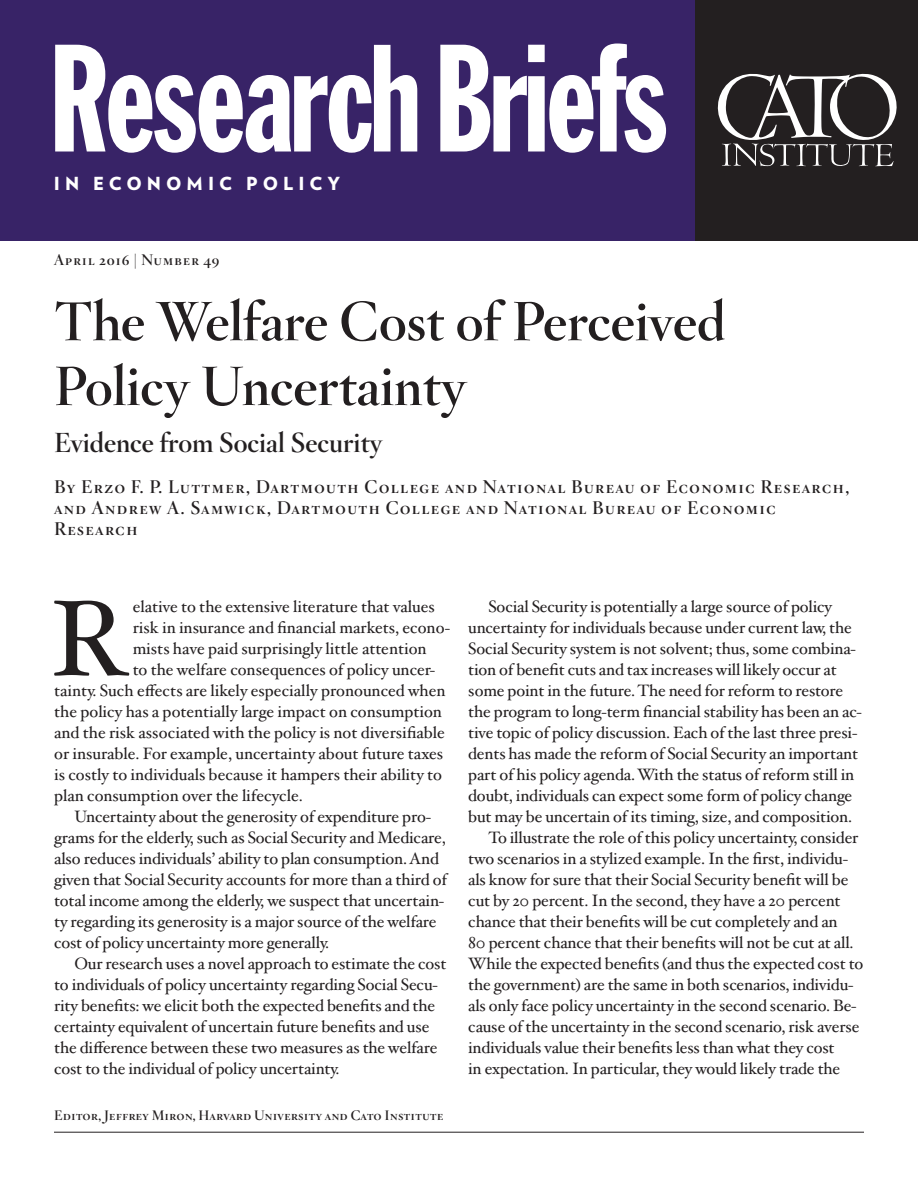
<style>
.page{position:relative;width:918px;height:1188px;background:#fff}
.page>*{position:absolute;margin:0;border:0;box-sizing:border-box;transform-origin:0 0}
.t1{font:150px "Franklin Gothic Extra Cond";letter-spacing:-.015em;color:#fff;scale:.95 1}
.Drop_cap_paragraph{font:107.85px "Hoefler Txt";color:#231f20}
.Book_Title{font:700 54px/64.8px "Hoefler Titling";letter-spacing:-.02em;color:#231f20}
.BookSubtitle{font:700 27px "Hoefler Titling";color:#231f20}
.Author{font:700 18px/21px "Hoefler Titling";letter-spacing:.05em;color:#231f20}
.t2{font:900 18px "Verlag";letter-spacing:.28em;color:#fff}
.Drop_cap_paragraph-2{font:16.5px/21px "Hoefler Txt";letter-spacing:-.01em;color:#231f20}
.t3{font:700 15px "Hoefler Titling";letter-spacing:.05em;color:#231f20}
.t4{font:700 13.5px "Hoefler Titling";color:#231f20}
</style>
<div class="page">
<div style="left:0;top:0;width:918px;height:240px;background:#382367"></div>
<div style="left:696px;top:0;width:222px;height:240px;background:#231f20"></div>
<svg style="left:718px;top:74px;width:179px;height:92px"></svg>
<hr style="left:54px;top:1132px;width:810px;height:1px;background:#231f20">
<h1 class="t1" style="left:49px;top:19px;width:653px">Research Briefs</h1>
<p class="t2" style="left:54px;top:169px;width:288px">IN ECONOMIC POLICY</p>
<p class="t2" style="left:81px;top:170px;width:288px">IN ECONOMIC POLICY</p>
<p class="t3" style="left:54px;top:248px;width:167px">April 2016 | Number 49</p>
<p class="Book_Title" style="left:54px;top:284px;width:673px">The Welfare Cost of Perceived<br>Policy Uncertainty</p>
<p class="BookSubtitle" style="left:54px;top:421px;width:331px">Evidence from Social Security</p>
<p class="Author" style="left:54px;top:474px;width:797px">By Erzo F. P. Luttmer, Dartmouth College and National Bureau of Economic Research, and Andrew A. Samwick, Dartmouth College and National Bureau of Economic<br>Research</p>
<p class="Drop_cap_paragraph" style="left:51px;top:559px;width:80px">R</p>
<p class="Drop_cap_paragraph-2" style="left:133px;top:595px;width:304px">elative to the extensive literature that values</p>
<p class="Drop_cap_paragraph-2" style="left:133px;top:616px;width:319px">risk in insurance and financial markets, econo-</p>
<p class="Drop_cap_paragraph-2" style="left:133px;top:637px;width:295px">mists have paid surprisingly little attention</p>
<p class="Drop_cap_paragraph-2" style="left:133px;top:658px;width:304px">to the welfare consequences of policy uncer-</p>
<p class="Drop_cap_paragraph-2" style="left:54px;top:679px;width:393px">tainty. Such effects are likely especially pronounced when</p>
<p class="Drop_cap_paragraph-2" style="left:54px;top:700px;width:389px">the policy has a potentially large impact on consumption</p>
<p class="Drop_cap_paragraph-2" style="left:54px;top:721px;width:392px">and the risk associated with the policy is not diversifiable</p>
<p class="Drop_cap_paragraph-2" style="left:54px;top:742px;width:391px">or insurable. For example, uncertainty about future taxes</p>
<p class="Drop_cap_paragraph-2" style="left:54px;top:763px;width:389px">is costly to individuals because it hampers their ability to</p>
<p class="Drop_cap_paragraph-2" style="left:54px;top:784px;width:250px">plan consumption over the lifecycle.</p>
<p class="Drop_cap_paragraph-2" style="left:54px;top:805px;width:394px;text-indent:20px">Uncertainty about the generosity of expenditure pro&shy;grams for the elderly, such as Social Security and Medicare, also reduces individuals’ ability to plan consumption. And given that Social Security accounts for more than a third of total income among the elderly, we suspect that uncertain&shy;ty regarding its generosity is a major source of the welfare cost of policy uncertainty more generally.</p>
<p class="Drop_cap_paragraph-2" style="left:54px;top:952px;width:394px;text-indent:20px">Our research uses a novel approach to estimate the cost to individuals of policy uncertainty regarding Social Secu&shy;rity benefits: we elicit both the expected benefits and the certainty equivalent of uncertain future benefits and use the difference between these two measures as the welfare cost to the individual of policy uncertainty.</p>
<p class="t4" style="left:54px;top:1105px;width:391px">Editor, Jeffrey Miron, Harvard University and Cato Institute</p>
<p class="Drop_cap_paragraph-2" style="left:468px;top:595px;width:395px;text-indent:20px">Social Security is potentially a large source of policy uncertainty for individuals because under current law, the Social Security system is not solvent; thus, some combina&shy;tion of benefit cuts and tax increases will likely occur at some point in the future. The need for reform to restore the program to long-term financial stability has been an ac&shy;tive topic of policy discussion. Each of the last three presi&shy;dents has made the reform of Social Security an important part of his policy agenda. With the status of reform still in doubt, individuals can expect some form of policy change but may be uncertain of its timing, size, and composition.</p>
<p class="Drop_cap_paragraph-2" style="left:468px;top:826px;width:397px;text-indent:20px">To illustrate the role of this policy uncertainty, consider two scenarios in a stylized example. In the first, individu&shy;als know for sure that their Social Security benefit will be cut by 20 percent. In the second, they have a 20 percent chance that their benefits will be cut completely and an<br>80 percent chance that their benefits will not be cut at all.<br>While the expected benefits (and thus the expected cost to the government) are the same in both scenarios, individu&shy;als only face policy uncertainty in the second scenario. Be&shy;cause of the uncertainty in the second scenario, risk averse individuals value their benefits less than what they cost<br>in expectation. In particular, they would likely trade the</p>
</div>
